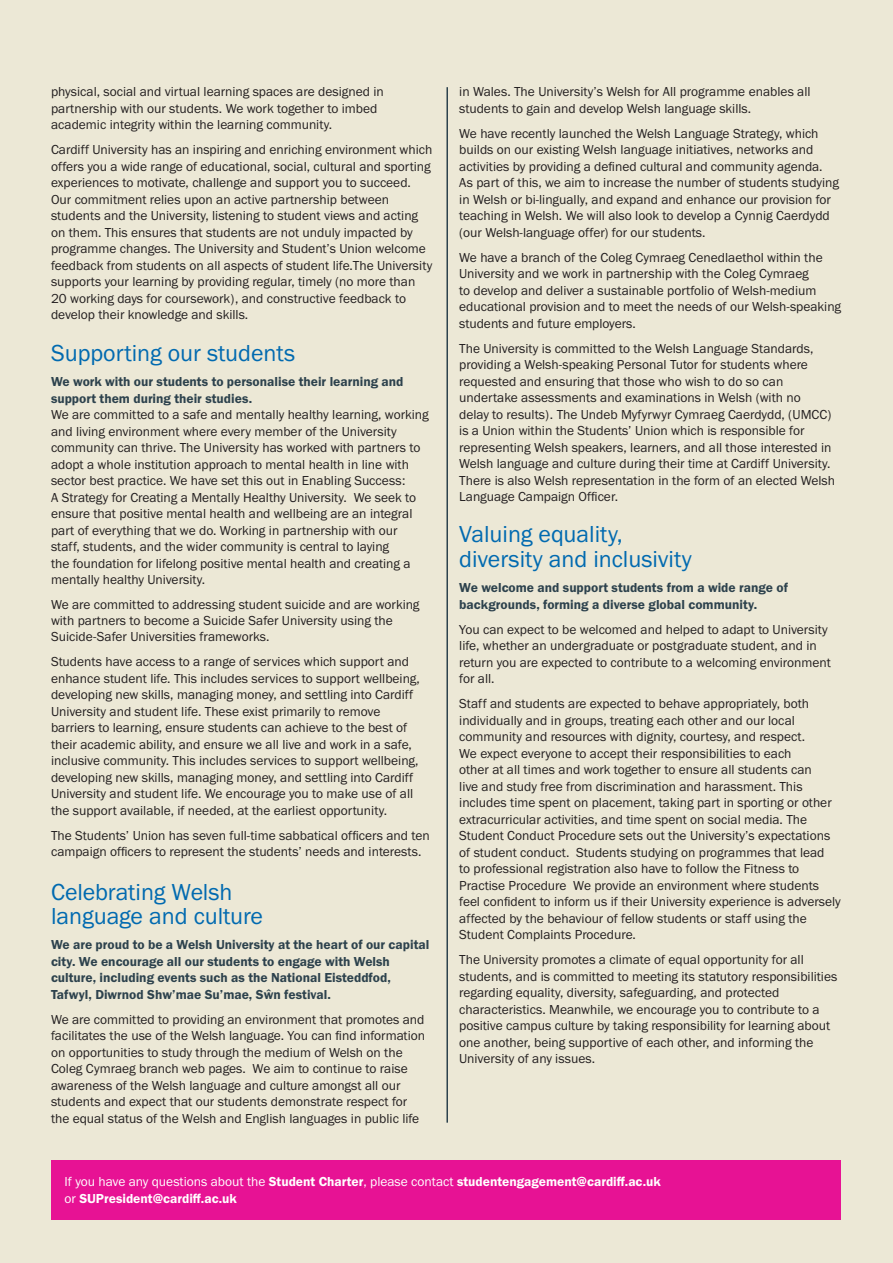
<style>
.page{position:relative;width:893px;height:1263px;background:#ece8d6}
.page>*{position:absolute;margin:0;border:0;box-sizing:border-box;transform-origin:0 0}
.t1{font:24px/24px "Franklin Gothic URW Boo";color:#016ab0}
.t2{font:13.5px/16.5px "Franklin Gothic URW Boo";color:#231f20}
.t3{font:13.5px/16.5px "Franklin Gothic URW Dem";color:#2d424d}
.t4{font:13.5px/16.5px "Franklin Gothic URW Dem";color:#fff}
.s1{font-family:"Franklin Gothic URW Dem";color:#2d424d}
.s2{font-family:"Franklin Gothic URW Boo"}
</style>
<div class="page">
<hr style="left:446px;top:87px;width:2px;height:1036px;background:#2d424d">
<div style="left:52px;top:1160px;width:789px;height:60px;background:#e71294"></div>
<p class="t2" style="left:51px;top:83px;width:334px">physical, social and virtual learning spaces are designed in partnership with our students. We work together to imbed academic integrity within the learning community.</p>
<p class="t2" style="left:51px;top:141px;width:383px">Cardiff University has an inspiring and enriching environment which offers you a wide range of educational, social, cultural and sporting experiences to motivate, challenge and support you to succeed.<br>Our commitment relies upon an active partnership between students and the University, listening to student views and acting on them. This ensures that students are not unduly impacted by programme changes. The University and Student’s Union welcome feedback from students on all aspects of student life.The University supports your learning by providing regular, timely (no more than 20 working days for coursework), and constructive feedback to develop their knowledge and skills.</p>
<p class="t1" style="left:51px;top:341px;width:246px">Supporting our students</p>
<p class="t2" style="left:51px;top:373px;width:379px"><span class="s1">We work with our students to personalise their learning and support them during their studies.<br></span>We are committed to a safe and mentally healthy learning, working and living environment where every member of the University community can thrive. The University has worked with partners to adopt a whole institution approach to mental health in line with sector best practice. We have set this out in Enabling Success:<br>A Strategy for Creating a Mentally Healthy University. We seek to ensure that positive mental health and wellbeing are an integral part of everything that we do. Working in partnership with our staff, students, and the wider community is central to laying<br>the foundation for lifelong positive mental health and creating a mentally healthy University.</p>
<p class="t2" style="left:51px;top:596px;width:370px">We are committed to addressing student suicide and are working with partners to become a Suicide Safer University using the<br>Suicide-Safer Universities frameworks.</p>
<p class="t2" style="left:51px;top:653px;width:370px">Students have access to a range of services which support and enhance student life. This includes services to support wellbeing, developing new skills, managing money, and settling into Cardiff University and student life. These exist primarily to remove barriers to learning, ensure students can achieve to the best of their academic ability, and ensure we all live and work in a safe, inclusive community. This includes services to support wellbeing, developing new skills, managing money, and settling into Cardiff University and student life. We encourage you to make use of all the support available, if needed, at the earliest opportunity.</p>
<p class="t2" style="left:51px;top:827px;width:380px">The Students’ Union has seven full-time sabbatical officers and ten campaign officers to represent the students’ needs and interests.</p>
<p class="t1" style="left:51px;top:879px;width:214px">Celebrating Welsh language and culture</p>
<p class="t3" style="left:51px;top:936px;width:380px">We are proud to be a Welsh University at the heart of our capital city. We encourage all our students to engage with Welsh culture, including events such as the National Eisteddfod, Tafwyl, Diwrnod Shw’mae Su’mae, Sŵn festival.</p>
<p class="t2" style="left:51px;top:1010px;width:376px">We are committed to providing an environment that promotes and facilitates the use of the Welsh language. You can find information on opportunities to study through the medium of Welsh on the Coleg Cymraeg branch web pages. We aim to continue to raise awareness of the Welsh language and culture amongst all our students and expect that our students demonstrate respect for the equal status of the Welsh and English languages in public life</p>
<p class="t2" style="left:459px;top:83px;width:353px">in Wales. The University’s Welsh for All programme enables all students to gain and develop Welsh language skills.</p>
<p class="t2" style="left:459px;top:125px;width:381px">We have recently launched the Welsh Language Strategy, which builds on our existing Welsh language initiatives, networks and activities by providing a defined cultural and community agenda.<br>As part of this, we aim to increase the number of students studying in Welsh or bi-lingually, and expand and enhance our provision for teaching in Welsh. We will also look to develop a Cynnig Caerdydd (our Welsh-language offer) for our students.</p>
<p class="t2" style="left:459px;top:249px;width:383px">We have a branch of the Coleg Cymraeg Cenedlaethol within the University and we work in partnership with the Coleg Cymraeg<br>to develop and deliver a sustainable portfolio of Welsh-medium educational provision and to meet the needs of our Welsh-speaking students and future employers.</p>
<p class="t2" style="left:459px;top:340px;width:377px">The University is committed to the Welsh Language Standards, providing a Welsh-speaking Personal Tutor for students where requested and ensuring that those who wish to do so can undertake assessments and examinations in Welsh (with no<br>delay to results). The Undeb Myfyrwyr Cymraeg Caerdydd, (UMCC) is a Union within the Students’ Union which is responsible for representing Welsh speakers, learners, and all those interested in Welsh language and culture during their time at Cardiff University.<br>There is also Welsh representation in the form of an elected Welsh Language Campaign Officer.</p>
<p class="t1" style="left:459px;top:522px;width:165px">Valuing equality,</p>
<p class="t1" style="left:459px;top:547px;width:234px">diversity and inclusivity</p>
<p class="t3" style="left:459px;top:579px;width:330px">We welcome and support students from a wide range of backgrounds, forming a diverse global community.</p>
<p class="t2" style="left:459px;top:621px;width:373px">You can expect to be welcomed and helped to adapt to University life, whether an undergraduate or postgraduate student, and in return you are expected to contribute to a welcoming environment for all.</p>
<p class="t2" style="left:459px;top:695px;width:383px">Staff and students are expected to behave appropriately, both individually and in groups, treating each other and our local community and resources with dignity, courtesy, and respect.<br>We expect everyone to accept their responsibilities to each<br>other at all times and work together to ensure all students can<br>live and study free from discrimination and harassment. This includes time spent on placement, taking part in sporting or other extracurricular activities, and time spent on social media. The Student Conduct Procedure sets out the University’s expectations of student conduct. Students studying on programmes that lead<br>to professional registration also have to follow the Fitness to Practise Procedure We provide an environment where students feel confident to inform us if their University experience is adversely affected by the behaviour of fellow students or staff using the Student Complaints Procedure.</p>
<p class="t2" style="left:459px;top:951px;width:380px">The University promotes a climate of equal opportunity for all students, and is committed to meeting its statutory responsibilities regarding equality, diversity, safeguarding, and protected characteristics. Meanwhile, we encourage you to contribute to a positive campus culture by taking responsibility for learning about one another, being supportive of each other, and informing the University of any issues.</p>
<p class="t4" style="left:65px;top:1173px;width:598px"><span class="s2">If you have any questions about the</span> Student Charter<span class="s2">, please contact</span> studentengagement@cardiff.ac.uk <span class="s2">or</span> SUPresident@cardiff.ac.uk</p>
</div>
